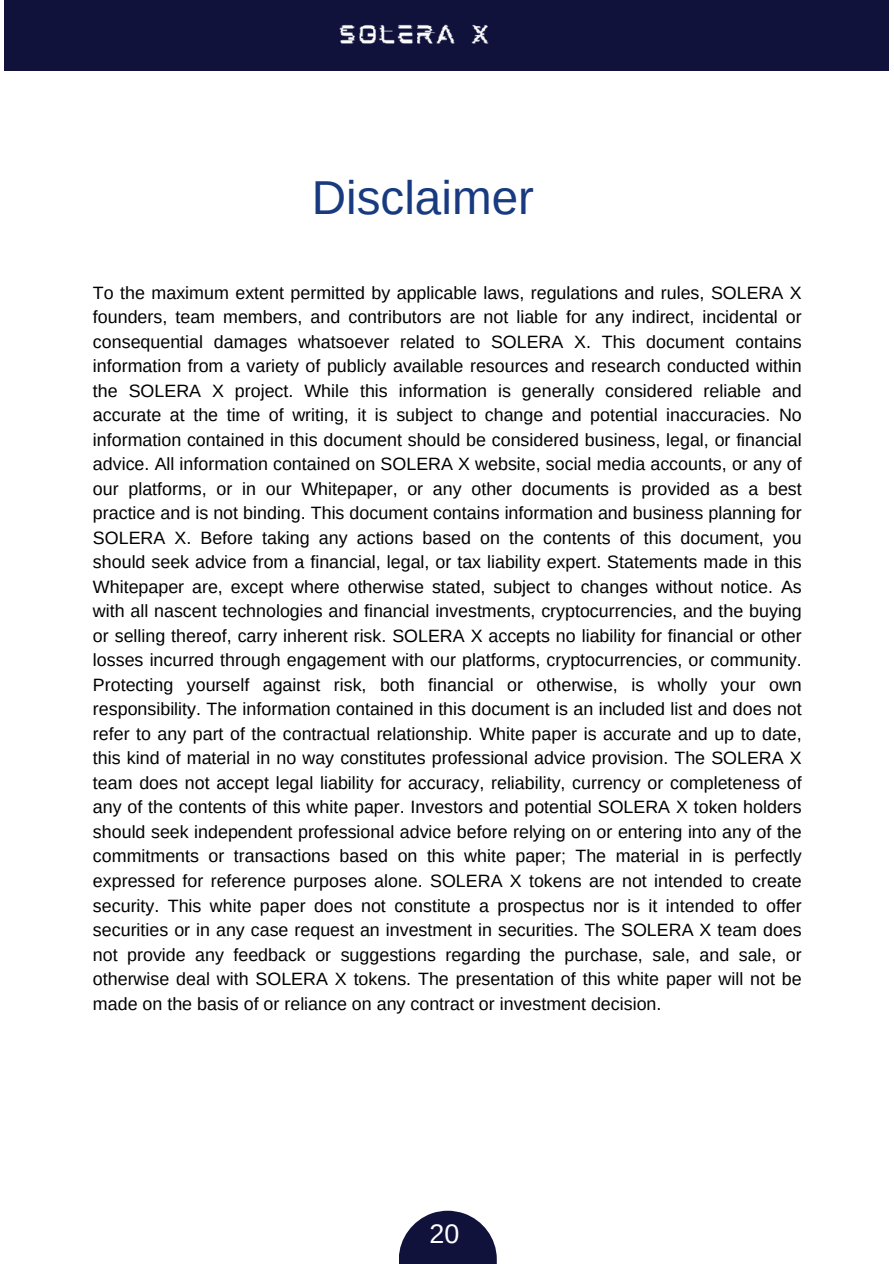
<style>
.page{position:relative;width:894px;height:1264px;background:#fff}
.page>*{position:absolute;margin:0;border:0;box-sizing:border-box;transform-origin:0 0}
.t1{font:47.55px "Arimo";color:#183a80}
.t2{font:26.7px "Arimo";color:#fff}
.t3{font:17.85px/24.5px "Arimo";color:#000;text-align:justify}
</style>
<div class="page">
<div style="left:4px;top:0;width:885px;height:71px;background:#10123c"></div>
<img style="left:339px;top:24px;width:150px;height:20px">
<svg style="left:399px;top:1210px;width:97px;height:53px"></svg>
<h1 class="t1" style="left:312px;top:170px;width:224px">Disclaimer</h1>
<p class="t3" style="left:93px;top:280px;width:710px">To the maximum extent permitted by applicable laws, regulations and rules, SOLERA X founders, team members, and contributors are not liable for any indirect, incidental or consequential damages whatsoever related to SOLERA X. This document contains information from a variety of publicly available resources and research conducted within the SOLERA X project. While this information is generally considered reliable and accurate at the time of writing, it is subject to change and potential inaccuracies. No information contained in this document should be considered business, legal, or financial advice. All information contained on SOLERA X website, social media accounts, or any of our platforms, or in our Whitepaper, or any other documents is provided as a best practice and is not binding. This document contains information and business planning for SOLERA X. Before taking any actions based on the contents of this document, you should seek advice from a financial, legal, or tax liability expert. Statements made in this Whitepaper are, except where otherwise stated, subject to changes without notice. As with all nascent technologies and financial investments, cryptocurrencies, and the buying or selling thereof, carry inherent risk. SOLERA X accepts no liability for financial or other losses incurred through engagement with our platforms, cryptocurrencies, or community.<br>Protecting yourself against risk, both financial or otherwise, is wholly your own responsibility. The information contained in this document is an included list and does not refer to any part of the contractual relationship. White paper is accurate and up to date, this kind of material in no way constitutes professional advice provision. The SOLERA X team does not accept legal liability for accuracy, reliability, currency or completeness of any of the contents of this white paper. Investors and potential SOLERA X token holders should seek independent professional advice before relying on or entering into any of the commitments or transactions based on this white paper; The material in is perfectly expressed for reference purposes alone. SOLERA X tokens are not intended to create security. This white paper does not constitute a prospectus nor is it intended to offer securities or in any case request an investment in securities. The SOLERA X team does not provide any feedback or suggestions regarding the purchase, sale, and sale, or otherwise deal with SOLERA X tokens. The presentation of this white paper will not be made on the basis of or reliance on any contract or investment decision.</p>
<p class="t2" style="left:429px;top:1219px;width:31px">20</p>
</div>
